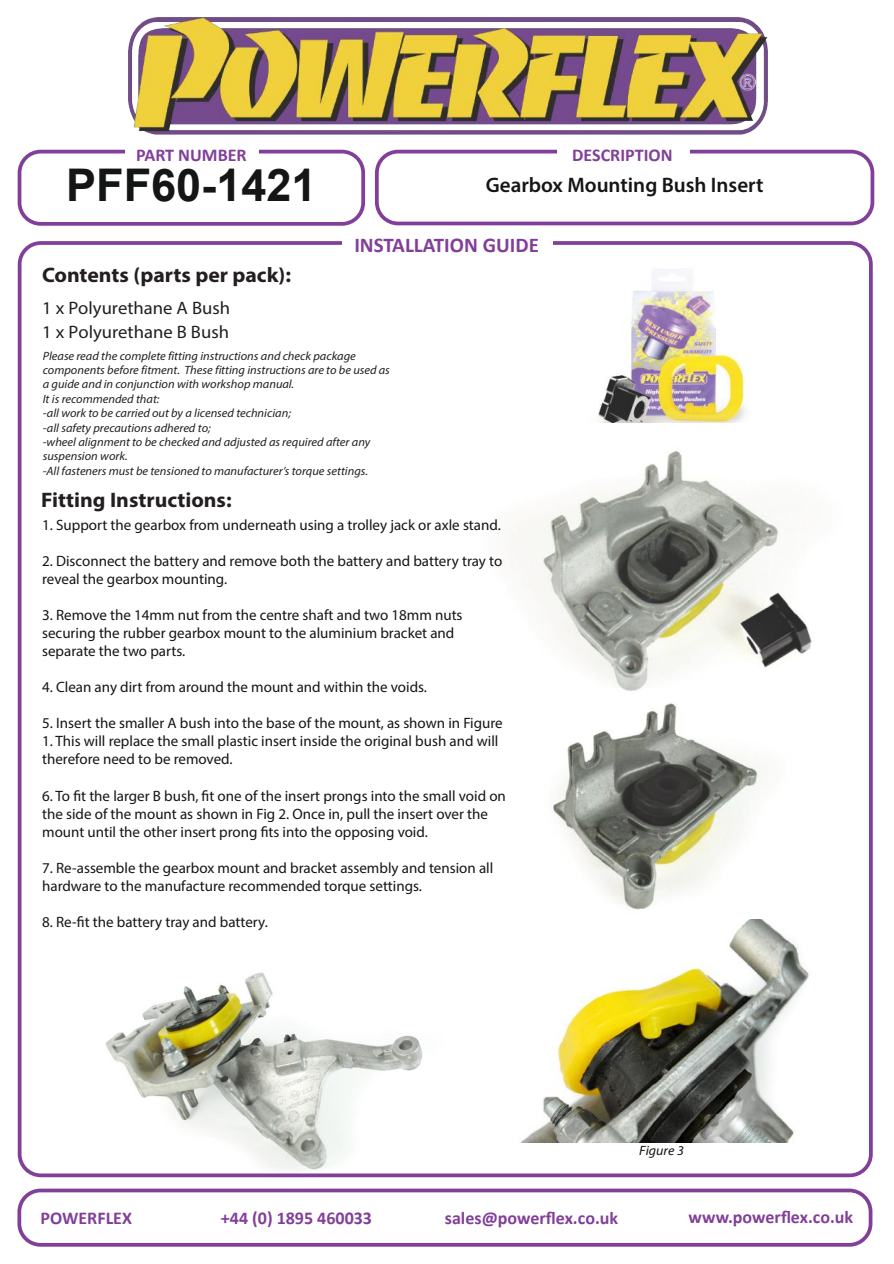
<style>
.page{position:relative;width:894px;height:1264px;background:#fff}
.page>*{position:absolute;margin:0;border:0;box-sizing:border-box;transform-origin:0 0}
.t1{font:700 45px "Arial";color:#141515}
.t2{font:700 21px "Myriad Pro";color:#241f1f}
.t3{font:600 21px "Myriad Pro";color:#141515}
.t4{font:700 21px "Calibri";color:#823f99}
.t5{font:700 18px "Calibri";color:#823f99}
.t6{font:18px/23.7px "Myriad Pro";color:#241f1f}
.t7{font:15px/18px "Myriad Pro";color:#141515}
.t8{font:italic 13.5px "Myriad Pro";color:#141515}
.t9{font:italic 12px/14.4px "Myriad Pro";color:#241f1f}
</style>
<div class="page">
<img style="left:598px;top:271px;width:151px;height:152px">
<img style="left:510px;top:450px;width:302px;height:241px">
<img style="left:40px;top:972px;width:464px;height:206px">
<img style="left:495px;top:919px;width:314px;height:223px">
<div style="left:18px;top:241px;width:854px;height:935px;border:4px solid #823f99;border-radius:21px"></div>
<div style="left:342px;top:235px;width:210px;height:15px;background:#fff"></div>
<div style="left:375px;top:150px;width:498px;height:75px;border:4px solid #823f99;border-radius:21px"></div>
<div style="left:18px;top:150px;width:347px;height:76px;border:4px solid #823f99;border-radius:21px"></div>
<img style="left:128px;top:18px;width:639px;height:117px">
<div style="left:124px;top:147px;width:134px;height:9px;background:#fff"></div>
<div style="left:556px;top:147px;width:132px;height:9px;background:#fff"></div>
<div style="left:17px;top:1188px;width:855px;height:58px;border:4px solid #823f99;border-radius:21px"></div>
<img style="left:551px;top:703px;width:214px;height:207px">
<p class="t5" style="left:136px;top:147px;width:112px">PART NUMBER</p>
<p class="t5" style="left:572px;top:147px;width:102px">DESCRIPTION</p>
<h1 class="t1" style="left:66px;top:168px;width:252px">PFF60-1421</h1>
<h2 class="t3" style="left:485px;top:176px;width:279px">Gearbox Mounting Bush Insert</h2>
<h2 class="t2" style="left:42px;top:266px;width:250px">Contents (parts per pack):</h2>
<p class="t6" style="left:42px;top:297px;width:189px">1 x Polyurethane A Bush<br>1 x Polyurethane B Bush</p>
<h2 class="t4" style="left:354px;top:236px;width:186px">INSTALLATION GUIDE</h2>
<p class="t9" style="left:43px;top:349px;width:348px">Please read the complete fitting instructions and check package components before fitment. These fitting instructions are to be used as a guide and in conjunction with workshop manual.<br>It is recommended that:<br>-all work to be carried out by a licensed technician;<br>-all safety precautions adhered to;<br>-wheel alignment to be checked and adjusted as required after any suspension work.<br>-All fasteners must be tensioned to manufacturer’s torque settings.</p>
<h2 class="t2" style="left:41px;top:491px;width:192px">Fitting Instructions:</h2>
<p class="t7" style="left:42px;top:517px;width:460px">1. Support the gearbox from underneath using a trolley jack or axle stand.</p>
<p class="t7" style="left:42px;top:553px;width:461px">2. Disconnect the battery and remove both the battery and battery tray to reveal the gearbox mounting.</p>
<p class="t7" style="left:42px;top:607px;width:422px">3. Remove the 14mm nut from the centre shaft and two 18mm nuts securing the rubber gearbox mount to the aluminium bracket and separate the two parts.</p>
<p class="t7" style="left:42px;top:679px;width:386px">4. Clean any dirt from around the mount and within the voids.</p>
<p class="t7" style="left:42px;top:715px;width:462px">5. Insert the smaller A bush into the base of the mount, as shown in Figure</p>
<p class="t7" style="left:42px;top:733px;width:457px">1. This will replace the small plastic insert inside the original bush and will therefore need to be removed.</p>
<p class="t7" style="left:42px;top:787px;width:465px">6. To fit the larger B bush, fit one of the insert prongs into the small void on the side of the mount as shown in Fig 2. Once in, pull the insert over the mount until the other insert prong fits into the opposing void.</p>
<p class="t7" style="left:42px;top:859px;width:452px">7. Re-assemble the gearbox mount and bracket assembly and tension all hardware to the manufacture recommended torque settings.</p>
<p class="t7" style="left:42px;top:913px;width:227px">8. Re-fit the battery tray and battery.</p>
<p class="t8" style="left:639px;top:1144px;width:46px">Figure 3</p>
<p class="t5" style="left:41px;top:1209px;width:93px">POWERFLEX</p>
<p class="t5" style="left:221px;top:1209px;width:152px">+44 (0) 1895 460033</p>
<p class="t5" style="left:444px;top:1209px;width:175px">sales@powerflex.co.uk</p>
<p class="t5" style="left:688px;top:1209px;width:166px">www.powerflex.co.uk</p>
</div>
